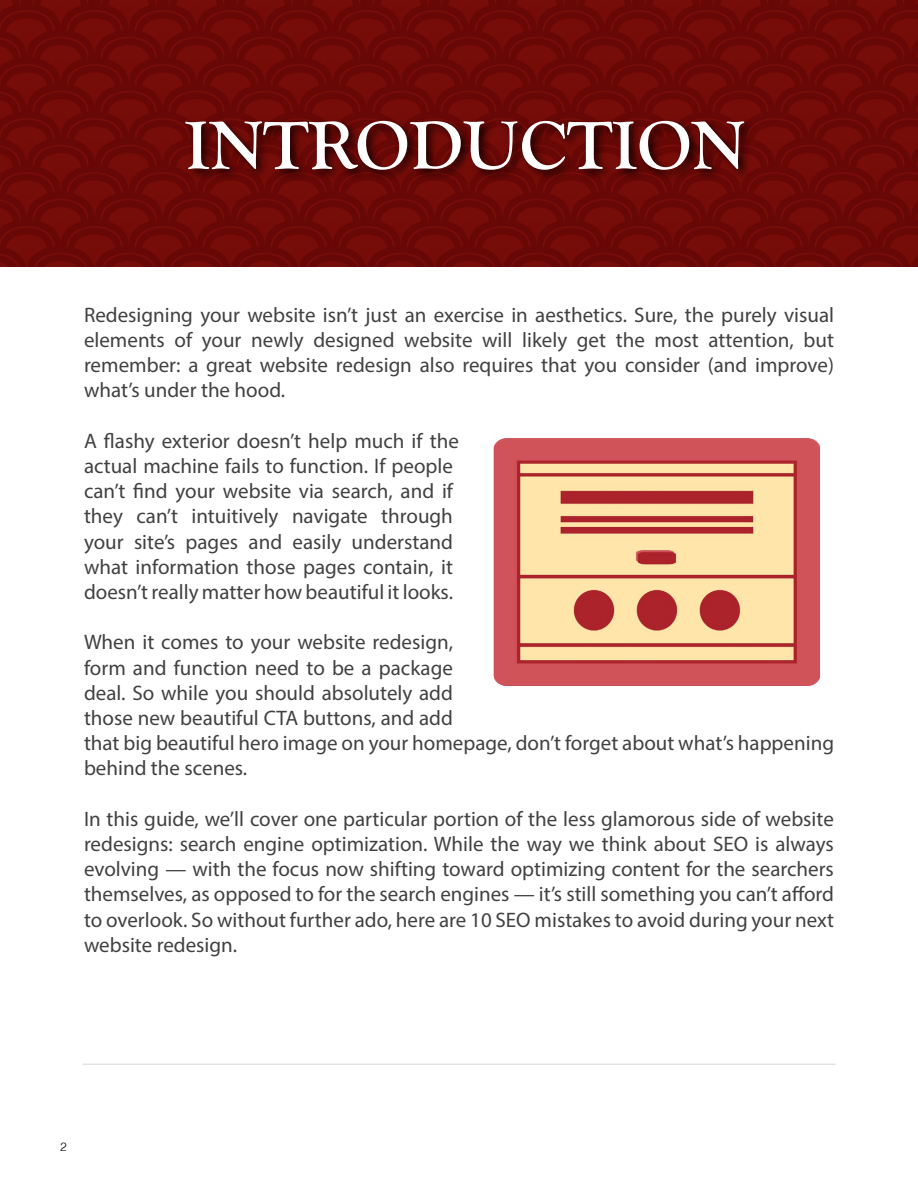
<style>
.page{position:relative;width:918px;height:1188px;background:#fff}
.page>*{position:absolute;margin:0;border:0;box-sizing:border-box;transform-origin:0 0}
.t1{font:700 70.5px "Goudy Old Style T";color:#fff}
.t2{font:21px/25.2px "Myriad Pro";color:#414141;text-align:justify}
.t3{font:300 12px "Helvetica";color:#000}
</style>
<div class="page">
<div style="left:0;top:0;width:918px;height:267px;background:linear-gradient(to right,#6e0a07,#6e0a07)"></div>
<div style="left:182px;top:117px;width:575px;height:65px;background:#000;opacity:.75"></div>
<img style="left:493px;top:438px;width:328px;height:248px">
<hr style="left:82px;top:1064px;width:754px;height:1px;background:#e2e2e2">
<h1 class="t1" style="left:185px;top:106px;width:562px">INTRODUCTION</h1>
<p class="t2" style="left:84px;top:302px;width:752px">Redesigning your website isn’t just an exercise in aesthetics. Sure, the purely visual elements of your newly designed website will likely get the most attention, but remember: a great website redesign also requires that you consider (and improve) what’s under the hood.</p>
<p class="t2" style="left:84px;top:428px;width:376px;text-align:left">A flashy exterior doesn’t help much if the actual machine fails to function. If people can’t find your website via search, and if they can’t intuitively navigate through your site’s pages and easily understand what information those pages contain, it doesn’t really matter how beautiful it looks.</p>
<p class="t2" style="left:84px;top:629px;width:752px;text-align:left">When it comes to your website redesign,<br>form and function need to be a package<br>deal. So while you should absolutely add<br>those new beautiful CTA buttons, and add<br>that big beautiful hero image on your homepage, don’t forget about what’s happening behind the scenes.</p>
<p class="t2" style="left:84px;top:806px;width:752px">In this guide, we’ll cover one particular portion of the less glamorous side of website redesigns: search engine optimization. While the way we think about SEO is always evolving — with the focus now shifting toward optimizing content for the searchers themselves, as opposed to for the search engines — it’s still something you can’t afford to overlook. So without further ado, here are 10 SEO mistakes to avoid during your next website redesign.</p>
<p class="t3" style="left:60px;top:1136px;width:8px">2</p>
</div>
